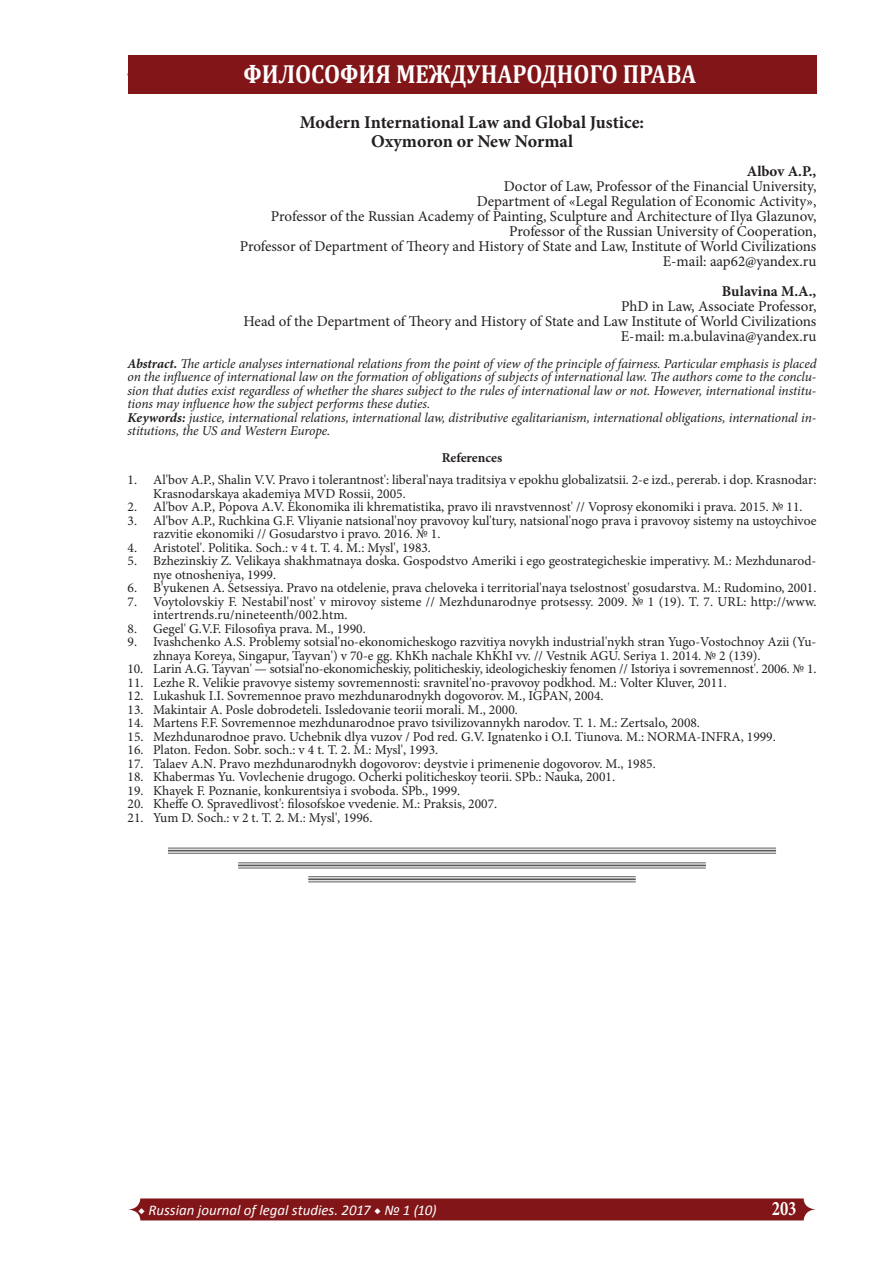
<style>
.page{position:relative;width:893px;height:1263px;background:#fff}
.page>*{position:absolute;margin:0;border:0;box-sizing:border-box;transform-origin:0 0}
.t1{font:700 26.25px "Cambria";color:#fff;scale:.88 1}
.t2{font:700 20.7px "Minion Pro";color:#fff;scale:.8 1}
.t3{font:700 18px/19.8px "Minion Pro";color:#231f20;text-align:center}
.t4{font:15px/15px "Minion Pro";letter-spacing:-.005em;color:#231f20;text-align:right}
.t5{font:700 15px "Minion Pro";color:#231f20}
.t6{font:italic 14.85px "Calibri";color:#fff}
.t7{font:13.5px/13.5px "Minion Pro";color:#231f20}
.t8{font:italic 13.5px/13.5px "Minion Pro";letter-spacing:-.01em;color:#231f20;text-align:justify}
.t9{font:700 13.5px "Minion Pro";letter-spacing:-.005em;color:#231f20}
.s1{font-weight:700}
.s2{font-family:"Minion Pro";font-weight:700;font-style:normal}
</style>
<div class="page">
<svg style="left:128px;top:1198px;width:688px;height:22px;background:#872023"></svg>
<div style="left:128px;top:55px;width:688px;height:39px;background:#811518"></div>
<hr style="left:168px;top:853px;width:608px;height:1px;background:#57585a">
<hr style="left:168px;top:850px;width:608px;height:1px;background:#57585a">
<hr style="left:168px;top:848px;width:608px;height:1px;background:#57585a">
<hr style="left:238px;top:867px;width:468px;height:1px;background:#57585a">
<hr style="left:238px;top:864px;width:468px;height:2px;background:#57585a">
<hr style="left:238px;top:862px;width:468px;height:1px;background:#57585a">
<hr style="left:308px;top:881px;width:328px;height:1px;background:#57585a">
<hr style="left:308px;top:878px;width:328px;height:2px;background:#57585a">
<hr style="left:308px;top:876px;width:328px;height:1px;background:#57585a">
<h1 class="t1" style="left:244px;top:55px;width:516px">ФИЛОСОФИЯ МЕЖДУНАРОДНОГО ПРАВА</h1>
<p class="t3" style="left:300px;top:112px;width:346px">Modern International Law and Global Justice:<br>Oxymoron or New Normal</p>
<p class="t5" style="left:747px;top:161px;width:71px">Albov A.P.,</p>
<p class="t4" style="left:240px;top:179px;width:578px">Doctor of Law, Professor of the Financial University,<br>Department of «Legal Regulation of Economic Activity»,<br>Professor of the Russian Academy of Painting, Sculpture and Architecture of Ilya Glazunov, Professor of the Russian University of Cooperation,<br>Professor of Department of Theory and History of State and Law, Institute of World Civilizations</p>
<p class="t4" style="left:663px;top:254px;width:155px">E-mail: aap62@yandex.ru</p>
<p class="t5" style="left:722px;top:281px;width:96px">Bulavina M.A.,</p>
<p class="t4" style="left:243px;top:299px;width:574px">PhD in Law, Associate Professor,<br>Head of the Department of Theory and History of State and Law Institute of World Civilizations<br>E-mail: m.a.bulavina@yandex.ru</p>
<p class="t8" style="left:128px;top:357px;width:690px"><span class="s1">Abstract.</span> The article analyses international relations from the point of view of the principle of fairness. Particular emphasis is placed on the influence of international law on the formation of obligations of subjects of international law. The authors come to the conclu&shy;sion that duties exist regardless of whether the shares subject to the rules of international law or not. However, international institu&shy;tions may influence how the subject performs these duties.</p>
<p class="t8" style="left:128px;top:411px;width:690px"><span class="s1">Keywords:</span> justice, international relations, international law, distributive egalitarianism, international obligations, international in&shy;stitutions, the US and Western Europe.</p>
<p class="t9" style="left:442px;top:449px;width:62px">References</p>
<p class="t7" style="left:153px;top:473px;width:665px;text-indent:-26px">1. Al'bov A.P., Shalin V.V. Pravo i tolerantnost': liberal'naya traditsiya v epokhu globalizatsii. 2-e izd., pererab. i dop. Krasnodar:<br>Krasnodarskaya akademiya MVD Rossii, 2005.</p>
<p class="t7" style="left:128px;top:500px;width:677px">2. Al'bov A.P., Popova A.V. Ekonomika ili khrematistika, pravo ili nravstvennost' // Voprosy ekonomiki i prava. 2015. № 11.</p>
<p class="t7" style="left:153px;top:514px;width:665px;text-indent:-26px">3. Al'bov A.P., Ruchkina G.F. Vliyanie natsional'noy pravovoy kul'tury, natsional'nogo prava i pravovoy sistemy na ustoychivoe razvitie ekonomiki // Gosudarstvo i pravo. 2016. № 1.</p>
<p class="t7" style="left:128px;top:541px;width:305px">4. Aristotel'. Politika. Soch.: v 4 t. T. 4. M.: Mysl', 1983.</p>
<p class="t7" style="left:153px;top:554px;width:665px;text-indent:-26px">5. Bzhezinskiy Z. Velikaya shakhmatnaya doska. Gospodstvo Ameriki i ego geostrategicheskie imperativy. M.: Mezhdunarod&shy;nye otnosheniya, 1999.</p>
<p class="t7" style="left:128px;top:581px;width:690px">6. B'yukenen A. Setsessiya. Pravo na otdelenie, prava cheloveka i territorial'naya tselostnost' gosudarstva. M.: Rudomino, 2001.</p>
<p class="t7" style="left:153px;top:595px;width:665px;text-indent:-26px">7. Voytolovskiy F. Nestabil'nost' v mirovoy sisteme // Mezhdunarodnye protsessy. 2009. № 1 (19). T. 7. URL: http://www. intertrends.ru/nineteenth/002.htm.</p>
<p class="t7" style="left:128px;top:622px;width:240px">8. Gegel' G.V.F. Filosofiya prava. M., 1990.</p>
<p class="t7" style="left:153px;top:635px;width:665px;text-indent:-26px">9. Ivashchenko A.S. Problemy sotsial'no-ekonomicheskogo razvitiya novykh industrial'nykh stran Yugo-Vostochnoy Azii (Yu&shy;zhnaya Koreya, Singapur, Tayvan') v 70-e gg. KhKh nachale KhKhI vv. // Vestnik AGU. Seriya 1. 2014. № 2 (139).</p>
<p class="t7" style="left:128px;top:662px;width:690px">10. Larin A.G. Tayvan' — sotsial'no-ekonomicheskiy, politicheskiy, ideologicheskiy fenomen // Istoriya i sovremennost'. 2006. № 1.</p>
<p class="t7" style="left:128px;top:676px;width:601px">11. Lezhe R. Velikie pravovye sistemy sovremennosti: sravnitel'no-pravovoy podkhod. M.: Volter Kluver, 2011.</p>
<p class="t7" style="left:128px;top:689px;width:477px">12. Lukashuk I.I. Sovremennoe pravo mezhdunarodnykh dogovorov. M., IGPAN, 2004.</p>
<p class="t7" style="left:128px;top:703px;width:392px">13. Makintair A. Posle dobrodeteli. Issledovanie teorii morali. M., 2000.</p>
<p class="t7" style="left:128px;top:716px;width:574px">14. Martens F.F. Sovremennoe mezhdunarodnoe pravo tsivilizovannykh narodov. T. 1. M.: Zertsalo, 2008.</p>
<p class="t7" style="left:128px;top:730px;width:650px">15. Mezhdunarodnoe pravo. Uchebnik dlya vuzov / Pod red. G.V. Ignatenko i O.I. Tiunova. M.: NORMA-INFRA, 1999.</p>
<p class="t7" style="left:128px;top:743px;width:312px">16. Platon. Fedon. Sobr. soch.: v 4 t. T. 2. M.: Mysl', 1993.</p>
<p class="t7" style="left:128px;top:757px;width:530px">17. Talaev A.N. Pravo mezhdunarodnykh dogovorov: deystvie i primenenie dogovorov. M., 1985.</p>
<p class="t7" style="left:128px;top:770px;width:489px">18. Khabermas Yu. Vovlechenie drugogo. Ocherki politicheskoy teorii. SPb.: Nauka, 2001.</p>
<p class="t7" style="left:128px;top:784px;width:334px">19. Khayek F. Poznanie, konkurentsiya i svoboda. SPb., 1999.</p>
<p class="t7" style="left:128px;top:797px;width:371px">20. Kheffe O. Spravedlivost': filosofskoe vvedenie. M.: Praksis, 2007.</p>
<p class="t7" style="left:128px;top:811px;width:246px">21. Yum D. Soch.: v 2 t. T. 2. M.: Mysl', 1996.</p>
<p class="t6" style="left:138px;top:1200px;width:300px"><span class="s2">◆</span> Russian journal of legal studies. 2017 <span class="s2">◆</span> № 1 (10)</p>
<h2 class="t2" style="left:772px;top:1194px;width:32px">203</h2>
</div>
